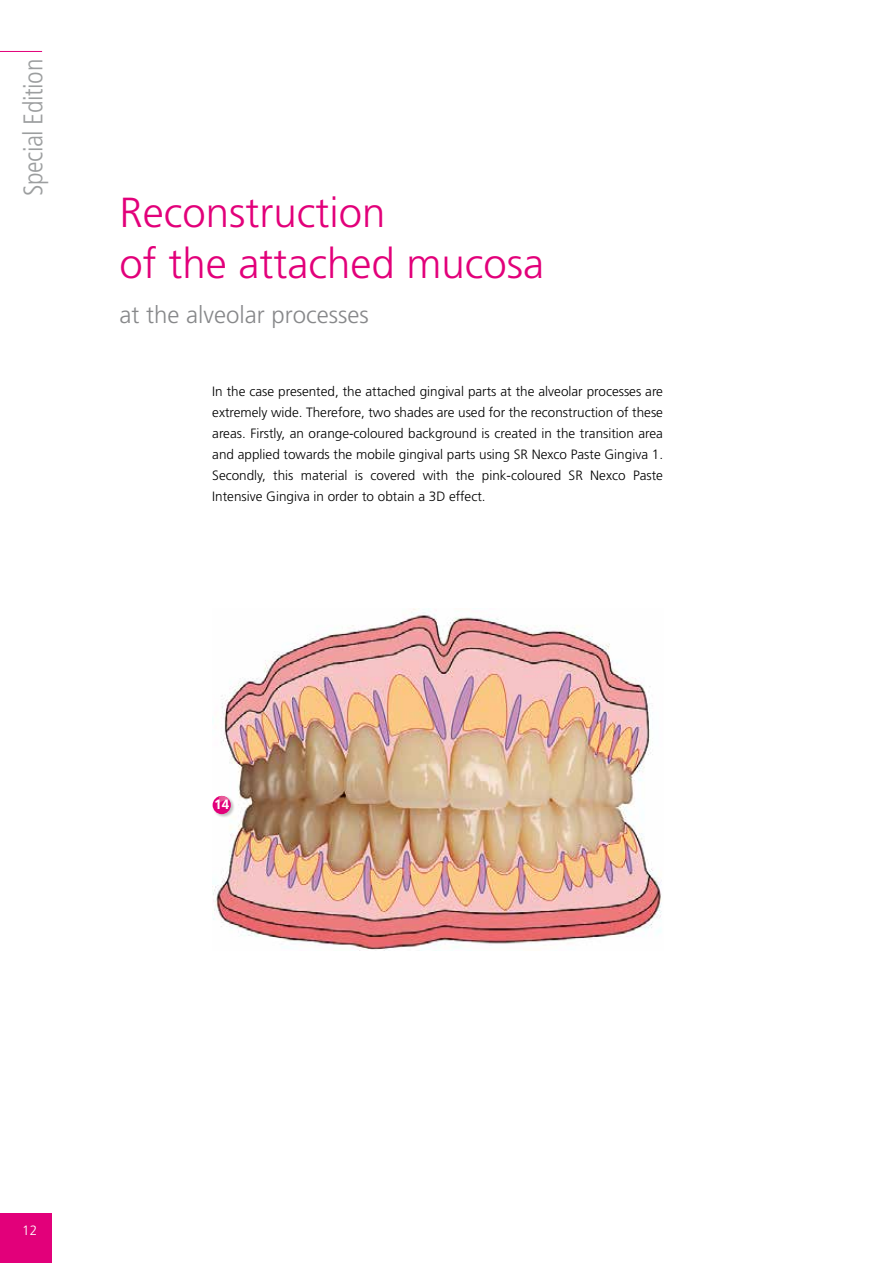
<style>
.page{position:relative;width:893px;height:1263px;background:#fff}
.page>*{position:absolute;margin:0;border:0;box-sizing:border-box;transform-origin:0 0}
.t1{font:300 42px/50.4px "Frutiger";color:#e2007a}
.t2{font:300 condensed 27px "Frutiger";letter-spacing:-.015em;color:#9c9e9f}
.t3{font:300 24px "Frutiger";color:#87888a}
.t4{font:300 13.5px/21px "Frutiger";color:#000;text-align:justify}
.t5{font:300 13.5px "Frutiger";color:#fff}
.t6{font:700 13.5px "Frutiger";color:#fff}
</style>
<div class="page">
<div style="left:0;top:1213px;width:51px;height:50px;background:#e2007a"></div>
<hr style="left:0;top:51px;width:42px;height:1px;background:#e2007a">
<img style="left:212px;top:608px;width:450px;height:342px">
<div style="left:212px;top:795px;width:23px;height:23px;background:#000;opacity:.24"></div>
<div style="left:213px;top:796px;width:18px;height:18px;background:#e2007a;border-radius:50%"></div>
<svg style="left:214px;top:796px;width:15px;height:11px"></svg>
<h2 class="t2" style="left:18px;top:196px;width:139px;rotate:-90deg">Special Edition</h2>
<h1 class="t1" style="left:119px;top:188px;width:426px">Reconstruction<br>of the attached mucosa</h1>
<h3 class="t3" style="left:119px;top:301px;width:251px">at the alveolar processes</h3>
<p class="t4" style="left:212px;top:381px;width:452px">In the case presented, the attached gingival parts at the alveolar processes are extremely wide. Therefore, two shades are used for the reconstruction of these areas. Firstly, an orange-coloured background is created in the transition area and applied towards the mobile gingival parts using SR Nexco Paste Gingiva 1.<br>Secondly, this material is covered with the pink-coloured SR Nexco Paste Intensive Gingiva in order to obtain a 3D effect.</p>
<p class="t6" style="left:214px;top:797px;width:17px">14</p>
<p class="t5" style="left:22px;top:1222px;width:17px">12</p>
</div>
